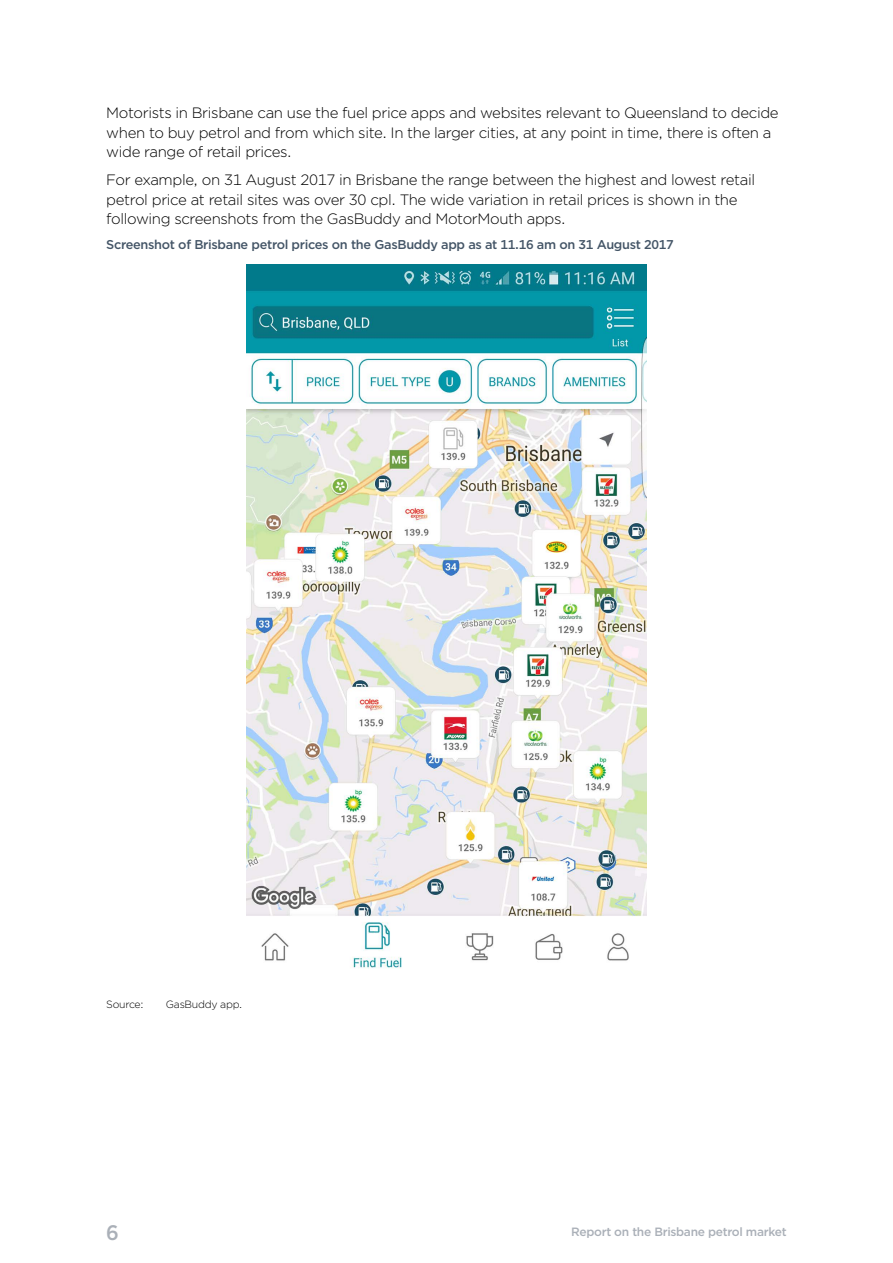
<style>
.page{position:relative;width:893px;height:1263px;background:#fff}
.page>*{position:absolute;margin:0;border:0;box-sizing:border-box;transform-origin:0 0}
.t1{font:500 21px "Gotham";color:#aab0b8}
.t2{font:300 15px/19.5px "Gotham";letter-spacing:-.025em;color:#000}
.t3{font:500 12.75px "Gotham";letter-spacing:-.025em;color:#445567}
.t4{font:500 12px "Gotham";letter-spacing:-.025em;color:#aab0b8}
.t5{font:300 10.5px "Gotham";letter-spacing:-.025em;color:#000}
</style>
<div class="page">
<img style="left:246px;top:265px;width:401px;height:703px">
<p class="t2" style="left:106px;top:103px;width:674px">Motorists in Brisbane can use the fuel price apps and websites relevant to Queensland to decide when to buy petrol and from which site. In the larger cities, at any point in time, there is often a wide range of retail prices.</p>
<p class="t2" style="left:106px;top:170px;width:650px">For example, on 31 August 2017 in Brisbane the range between the highest and lowest retail petrol price at retail sites was over 30 cpl. The wide variation in retail prices is shown in the following screenshots from the GasBuddy and MotorMouth apps.</p>
<p class="t3" style="left:106px;top:236px;width:569px">Screenshot of Brisbane petrol prices on the GasBuddy app as at 11.16 am on 31 August 2017</p>
<p class="t5" style="left:106px;top:997px;width:39px">Source:</p>
<p class="t5" style="left:166px;top:997px;width:78px">GasBuddy app.</p>
<h1 class="t1" style="left:106px;top:1218px;width:14px">6</h1>
<p class="t4" style="left:571px;top:1224px;width:217px">Report on the Brisbane petrol market</p>
</div>
